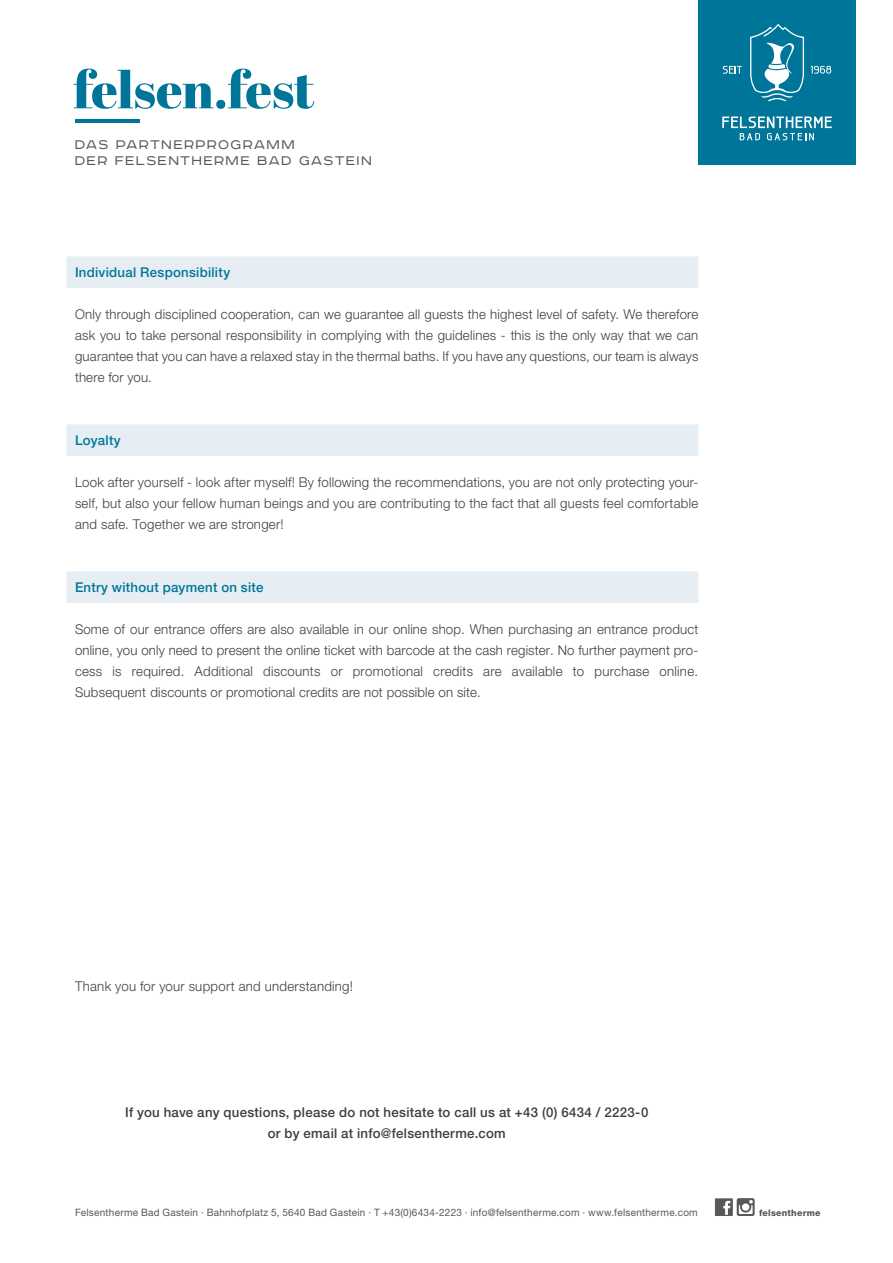
<style>
.page{position:relative;width:893px;height:1263px;background:#fff}
.page>*{position:absolute;margin:0;border:0;box-sizing:border-box;transform-origin:0 0}
.t1{font:51.3px "Abril Fatface";letter-spacing:-.01em;color:#00759a}
.t2{font:300 15.75px/16.5px "Road Radio";letter-spacing:.075em;color:#57585a}
.t3{font:300 13.5px/21px "Helvetica Neue LT Pro";letter-spacing:.015em;color:#3e3e3f;text-align:justify}
.t4{font:500 13.5px/21px "Helvetica Neue LT Pro";letter-spacing:.02em;color:#3e3e3f;text-align:center}
.t5{font:500 13.5px "Helvetica Neue LT Pro";letter-spacing:.02em;color:#00759a}
.t6{font:10.2px "Helvetica Neue LT Pro";letter-spacing:.025em;color:#57585a}
.t7{font:800 9px "Helvetica Neue LT Pro";letter-spacing:.025em;color:#57585a}
</style>
<div class="page">
<hr style="left:75px;top:120px;width:65px;height:3px;background:#00759a">
<svg style="left:715px;top:1198px;width:40px;height:18px"></svg>
<div style="left:698px;top:0;width:158px;height:164px;background:#00759a"></div>
<svg style="left:722px;top:117px;width:110px;height:23px"></svg>
<svg style="left:750px;top:24px;width:54px;height:77px"></svg>
<svg style="left:723px;top:66px;width:19px;height:8px"></svg>
<svg style="left:811px;top:66px;width:20px;height:8px"></svg>
<div style="left:67px;top:256px;width:631px;height:32px;background:#e6eef3"></div>
<div style="left:67px;top:424px;width:631px;height:32px;background:#e6eef3"></div>
<div style="left:67px;top:571px;width:631px;height:32px;background:#e6eef3"></div>
<h1 class="t1" style="left:73px;top:54px;width:242px">felsen.fest</h1>
<p class="t2" style="left:75px;top:136px;width:298px">das Partnerprogramm<br>der Felsentherme Bad Gastein</p>
<p class="t5" style="left:75px;top:264px;width:157px">Individual Responsibility</p>
<p class="t3" style="left:75px;top:304px;width:625px">Only through disciplined cooperation, can we guarantee all guests the highest level of safety. We therefore ask you to take personal responsibility in complying with the guidelines - this is the only way that we can guarantee that you can have a relaxed stay in the thermal baths. If you have any questions, our team is always there for you.</p>
<p class="t5" style="left:75px;top:432px;width:47px">Loyalty</p>
<p class="t3" style="left:75px;top:472px;width:625px">Look after yourself - look after myself! By following the recommendations, you are not only protecting your&shy;self, but also your fellow human beings and you are contributing to the fact that all guests feel comfortable and safe. Together we are stronger!</p>
<p class="t5" style="left:75px;top:579px;width:190px">Entry without payment on site</p>
<p class="t3" style="left:75px;top:619px;width:625px">Some of our entrance offers are also available in our online shop. When purchasing an entrance product online, you only need to present the online ticket with barcode at the cash register. No further payment pro&shy;cess is required. Additional discounts or promotional credits are available to purchase online.<br>Subsequent discounts or promotional credits are not possible on site.</p>
<p class="t3" style="left:75px;top:976px;width:279px">Thank you for your support and understanding!</p>
<p class="t4" style="left:125px;top:1102px;width:525px">If you have any questions, please do not hesitate to call us at +43 (0) 6434 / 2223-0 or by email at info@felsentherme.com</p>
<p class="t6" style="left:75px;top:1206px;width:624px">Felsentherme Bad Gastein · Bahnhofplatz 5, 5640 Bad Gastein · T +43(0)6434-2223 · info@felsentherme.com · www.felsentherme.com</p>
<p class="t7" style="left:759px;top:1207px;width:63px">felsentherme</p>
</div>
